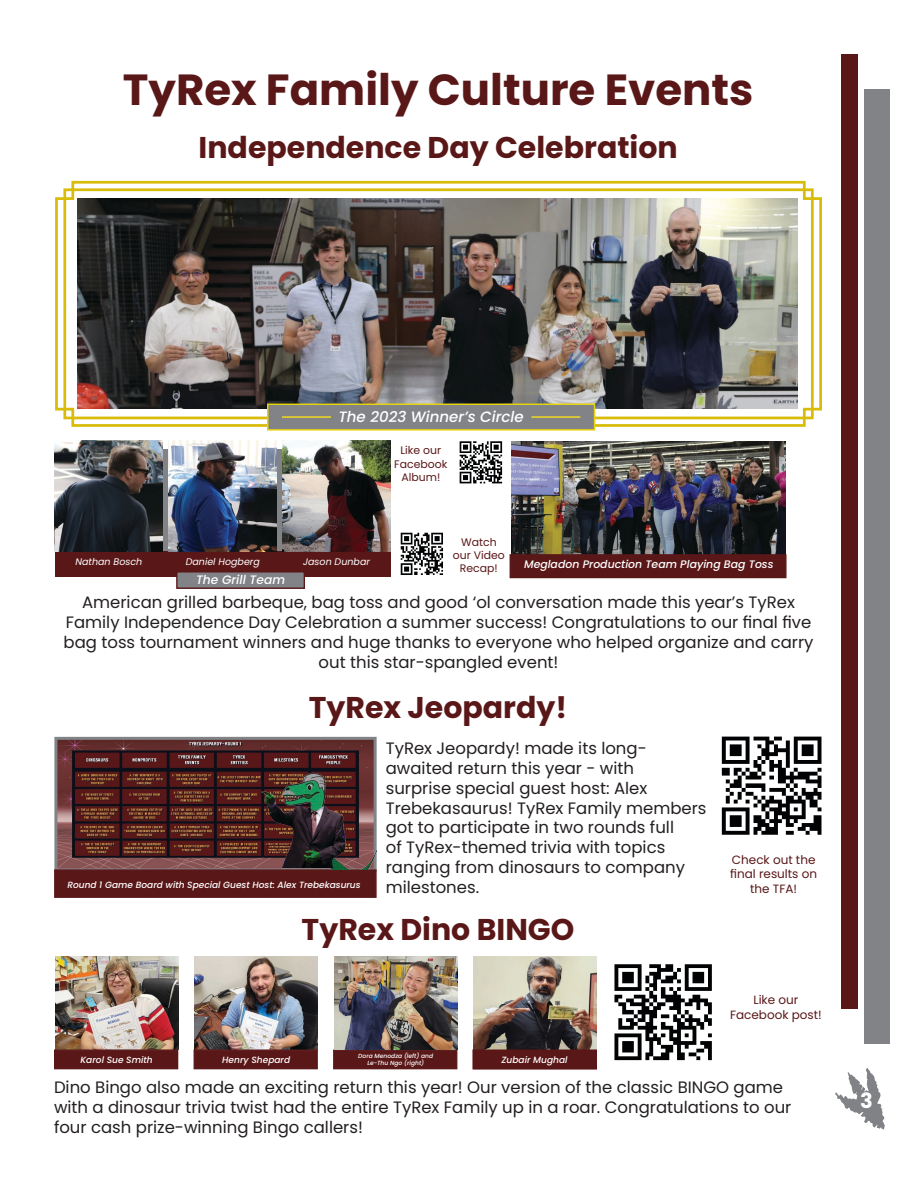
<style>
.page{position:relative;width:918px;height:1188px;background:#fff}
.page>*{position:absolute;margin:0;border:0;box-sizing:border-box;transform-origin:0 0}
.t1{font:700 43.5px "Poppins";color:#5a1718}
.t2{font:700 30px "Poppins";color:#5a1718}
.t3{font:700 21px "Poppins";color:#fff}
.t4{font:16.5px/19.8px "Poppins";color:#231f20}
.t5{font:italic 500 15px "Poppins";color:#fff}
.t6{font:italic 500 12.3px "Poppins";color:#fff}
.t7{font:12px/14.4px "Poppins";color:#5a1718;text-align:center}
.t8{font:10.95px/13px "Poppins";color:#5a1718;text-align:center}
.t9{font:italic 500 10.95px "Poppins";color:#fff}
.t10{font:italic 9.6px "Poppins";color:#fff}
.t11{font:italic 500 9px "Poppins";color:#fff}
.t12{font:italic 500 6px "Poppins";color:#fff}
</style>
<div class="page">
<div style="left:864px;top:90px;width:26px;height:954px;background:#818387"></div>
<div style="left:842px;top:54px;width:16px;height:954px;background:#5a1718"></div>
<svg style="left:835px;top:1068px;width:50px;height:61px"></svg>
<img style="left:55px;top:180px;width:767px;height:248px">
<img style="left:459px;top:441px;width:44px;height:43px">
<div style="left:268px;top:404px;width:327px;height:26px;background:#818387"></div>
<div style="left:267px;top:404px;width:328px;height:27px;border:2px solid #e5d210"></div>
<svg style="left:163px;top:449px;width:120px;height:102px"></svg>
<div style="left:55px;top:551px;width:336px;height:25px;background:#5a1718"></div>
<div style="left:177px;top:572px;width:127px;height:16px;background:#818387"></div>
<div style="left:176px;top:571px;width:129px;height:18px;border:1px solid #5a1718"></div>
<img style="left:511px;top:441px;width:275px;height:113px">
<div style="left:510px;top:554px;width:277px;height:24px;background:#5a1718;border:1px solid #5a1718"></div>
<img style="left:169px;top:440px;width:108px;height:112px">
<img style="left:55px;top:440px;width:108px;height:112px">
<img style="left:283px;top:440px;width:108px;height:112px">
<hr style="left:282px;top:416px;width:49px;height:2px;background:#f3da21">
<hr style="left:531px;top:416px;width:49px;height:2px;background:#f3da21">
<img style="left:400px;top:532px;width:43px;height:43px">
<img style="left:721px;top:736px;width:101px;height:99px">
<img style="left:55px;top:956px;width:123px;height:93px">
<div style="left:54px;top:1049px;width:124px;height:20px;background:#5a1718;border:1px solid #5a1718"></div>
<img style="left:614px;top:964px;width:98px;height:97px">
<img style="left:58px;top:741px;width:315px;height:126px">
<div style="left:54px;top:737px;width:323px;height:134px;border:3px solid #818387"></div>
<div style="left:54px;top:869px;width:323px;height:29px;background:#5a1718;border:2px solid #5a1718"></div>
<img style="left:238px;top:771px;width:139px;height:98px">
<div style="left:333px;top:1049px;width:124px;height:20px;background:#5a1718"></div>
<img style="left:334px;top:956px;width:123px;height:94px">
<img style="left:474px;top:956px;width:123px;height:93px">
<div style="left:473px;top:1049px;width:124px;height:20px;background:#5a1718;border:1px solid #5a1718"></div>
<img style="left:195px;top:956px;width:123px;height:93px">
<div style="left:194px;top:1049px;width:124px;height:20px;background:#5a1718;border:1px solid #5a1718"></div>
<p class="t1" style="left:123px;top:65px;width:632px">TyRex Family Culture Events</p>
<p class="t2" style="left:199px;top:130px;width:481px">Independence Day Celebration</p>
<p class="t5" style="left:338px;top:408px;width:187px">The 2023 Winner’s Circle</p>
<p class="t8" style="left:394px;top:444px;width:55px">Like our<br>Facebook<br>Album!</p>
<p class="t10" style="left:75px;top:556px;width:68px">Nathan Bosch</p>
<p class="t10" style="left:186px;top:556px;width:76px">Daniel Hogberg</p>
<p class="t6" style="left:196px;top:573px;width:91px">The Grill Team</p>
<p class="t8" style="left:453px;top:536px;width:54px">Watch our Video<br>Recap!</p>
<p class="t10" style="left:303px;top:556px;width:68px">Jason Dunbar</p>
<p class="t9" style="left:524px;top:558px;width:251px">Megladon Production Team Playing Bag Toss</p>
<p class="t4" style="left:64px;top:593px;width:751px;text-align:center">American grilled barbeque, bag toss and good ‘ol conversation made this year’s TyRex Family Independence Day Celebration a summer success! Congratulations to our final five bag toss tournament winners and huge thanks to everyone who helped organize and carry out this star-spangled event!</p>
<p class="t2" style="left:309px;top:690px;width:260px">TyRex Jeopardy!</p>
<p class="t11" style="left:67px;top:880px;width:295px">Round 1 Game Board with Special Guest Host: Alex Trebekasurus</p>
<p class="t4" style="left:386px;top:739px;width:322px">TyRex Jeopardy! made its long&shy;awaited return this year - with<br>surprise special guest host: Alex<br>Trebekasaurus! TyRex Family members got to participate in two rounds full<br>of TyRex-themed trivia with topics ranging from dinosaurs to company milestones.</p>
<p class="t11" style="left:81px;top:1055px;width:74px">Karol Sue Smith</p>
<p class="t2" style="left:302px;top:912px;width:274px">TyRex Dino BINGO</p>
<p class="t12" style="left:358px;top:1053px;width:76px">Dora Menodza (left) and</p>
<p class="t11" style="left:222px;top:1055px;width:69px">Henry Shepard</p>
<p class="t12" style="left:367px;top:1060px;width:58px">Le-Thu Ngo (right)</p>
<p class="t11" style="left:502px;top:1055px;width:68px">Zubair Mughal</p>
<p class="t7" style="left:730px;top:852px;width:88px">Check out the final results on the TFA!</p>
<p class="t7" style="left:754px;top:993px;width:46px">Like our</p>
<p class="t7" style="left:730px;top:1008px;width:93px">Facebook post!</p>
<p class="t4" style="left:54px;top:1078px;width:739px">Dino Bingo also made an exciting return this year! Our version of the classic BINGO game with a dinosaur trivia twist had the entire TyRex Family up in a roar. Congratulations to our four cash prize-winning Bingo callers!</p>
<p class="t3" style="left:860px;top:1089px;width:14px">3</p>
</div>
